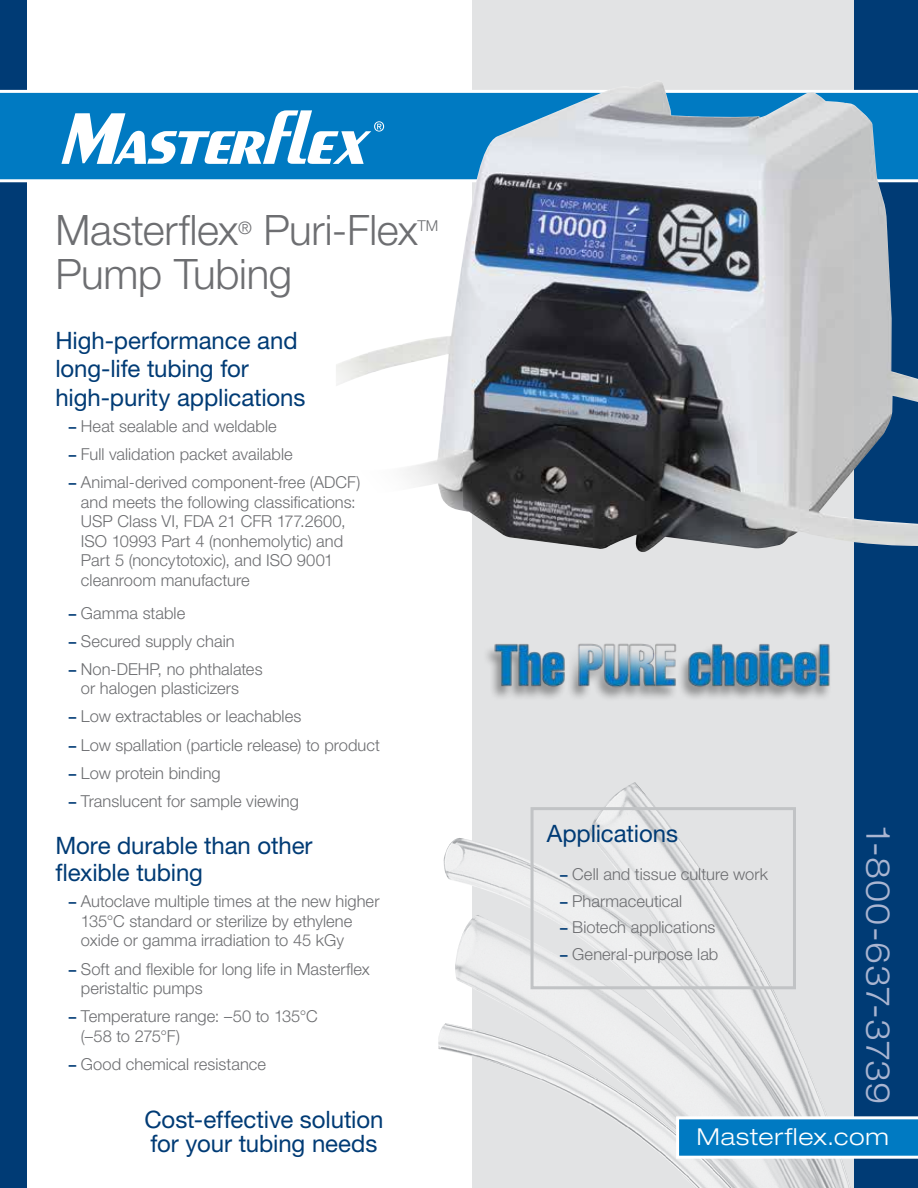
<style>
.page{position:relative;width:918px;height:1188px;background:#fff}
.page>*{position:absolute;margin:0;border:0;box-sizing:border-box;transform-origin:0 0}
.t1{font:300 42px "Helvetica Neue";letter-spacing:-.005em;color:#6d6e71}
.t2{font:300 expanded 33px "Helvetica Neue";letter-spacing:.01em;color:#aab5d1}
.t3{font:24px/28.5px "Helvetica Neue";letter-spacing:-.005em;color:#003b75}
.t4{font:300 expanded 23.4px "Helvetica Neue";letter-spacing:.035em;color:#fff}
.t5{font:300 17.25px "Helvetica Neue";color:#6d6e71}
.t6{font:300 16.5px/19.5px "Helvetica Neue";color:#6d6e71}
.t7{font:300 15px "Helvetica Neue";color:#6d6e71}
.s1{font-weight:500;font-size:15px;color:#003b75}
</style>
<div class="page">
<div style="left:472px;top:0;width:438px;height:1188px;background:#e2e3e4"></div>
<div style="left:0;top:0;width:27px;height:1188px;background:#003b75"></div>
<div style="left:854px;top:0;width:64px;height:1188px;background:#003b75"></div>
<svg style="left:0;top:89px;width:336px;height:94px;background:#268dca"></svg>
<svg style="left:61px;top:110px;width:275px;height:54px"></svg>
<img style="left:438px;top:782px;width:411px;height:406px">
<svg style="left:675px;top:1115px;width:243px;height:45px;background:#2e90ca"></svg>
<img style="left:336px;top:83px;width:582px;height:469px">
<div style="left:482px;top:645px;width:350px;height:57px;background:#000;opacity:.4"></div>
<img style="left:482px;top:643px;width:350px;height:52px">
<div style="left:531px;top:807px;width:265px;height:182px;border:3px solid #c1c3c5"></div>
<h1 class="t1" style="left:55px;top:205px;width:184px">Masterflex</h1>
<p class="t5" style="left:238px;top:217px;width:15px">®</p>
<h1 class="t1" style="left:263px;top:205px;width:156px">Puri-Flex</h1>
<p class="t7" style="left:417px;top:216px;width:22px">TM</p>
<h1 class="t1" style="left:55px;top:248px;width:238px">Pump Tubing</h1>
<h3 class="t3" style="left:55px;top:325px;width:252px">High-performance and long-life tubing for high-purity applications</h3>
<p class="t6" style="left:69px;top:416px;width:209px"><span class="s1">–</span> Heat sealable and weldable</p>
<p class="t6" style="left:69px;top:444px;width:225px"><span class="s1">–</span> Full validation packet available</p>
<p class="t6" style="left:81px;top:472px;width:281px;text-indent:-12px"><span class="s1">–</span> Animal-derived component-free (ADCF) and meets the following classifications:<br>USP Class VI, FDA 21 CFR 177.2600, ISO 10993 Part 4 (nonhemolytic) and Part 5 (noncytotoxic), and ISO 9001 cleanroom manufacture</p>
<p class="t6" style="left:69px;top:603px;width:118px"><span class="s1">–</span> Gamma stable</p>
<p class="t6" style="left:69px;top:631px;width:167px"><span class="s1">–</span> Secured supply chain</p>
<p class="t6" style="left:81px;top:659px;width:183px;text-indent:-12px"><span class="s1">–</span> Non-DEHP, no phthalates or halogen plasticizers</p>
<p class="t6" style="left:69px;top:706px;width:234px"><span class="s1">–</span> Low extractables or leachables</p>
<p class="t6" style="left:69px;top:735px;width:313px"><span class="s1">–</span> Low spallation (particle release) to product</p>
<p class="t6" style="left:69px;top:763px;width:153px"><span class="s1">–</span> Low protein binding</p>
<p class="t6" style="left:69px;top:791px;width:232px"><span class="s1">–</span> Translucent for sample viewing</p>
<h3 class="t3" style="left:55px;top:832px;width:259px;line-height:27px">More durable than other flexible tubing</h3>
<p class="t6" style="left:81px;top:891px;width:300px;text-indent:-12px"><span class="s1">–</span> Autoclave multiple times at the new higher<br>135°C standard or sterilize by ethylene oxide or gamma irradiation to 45 kGy</p>
<p class="t6" style="left:81px;top:959px;width:290px;text-indent:-12px"><span class="s1">–</span> Soft and flexible for long life in Masterflex peristaltic pumps</p>
<p class="t6" style="left:81px;top:1006px;width:238px;text-indent:-12px"><span class="s1">–</span> Temperature range: –50 to 135°C (–58 to 275°F)</p>
<p class="t6" style="left:69px;top:1054px;width:199px"><span class="s1">–</span> Good chemical resistance</p>
<h3 class="t3" style="left:144px;top:1107px;width:241px;line-height:24px">Cost-effective solution for your tubing needs</h3>
<h3 class="t3" style="left:547px;top:819px;width:133px">Applications</h3>
<p class="t6" style="left:560px;top:864px;width:209px"><span class="s1">–</span> Cell and tissue culture work</p>
<p class="t6" style="left:560px;top:891px;width:123px"><span class="s1">–</span> Pharmaceutical</p>
<p class="t6" style="left:560px;top:917px;width:157px"><span class="s1">–</span> Biotech applications</p>
<p class="t6" style="left:560px;top:944px;width:160px"><span class="s1">–</span> General-purpose lab</p>
<h2 class="t2" style="left:898px;top:827px;width:279px;rotate:90deg">1-800-637-3739</h2>
<h3 class="t4" style="left:697px;top:1123px;width:193px">Masterflex.com</h3>
</div>
